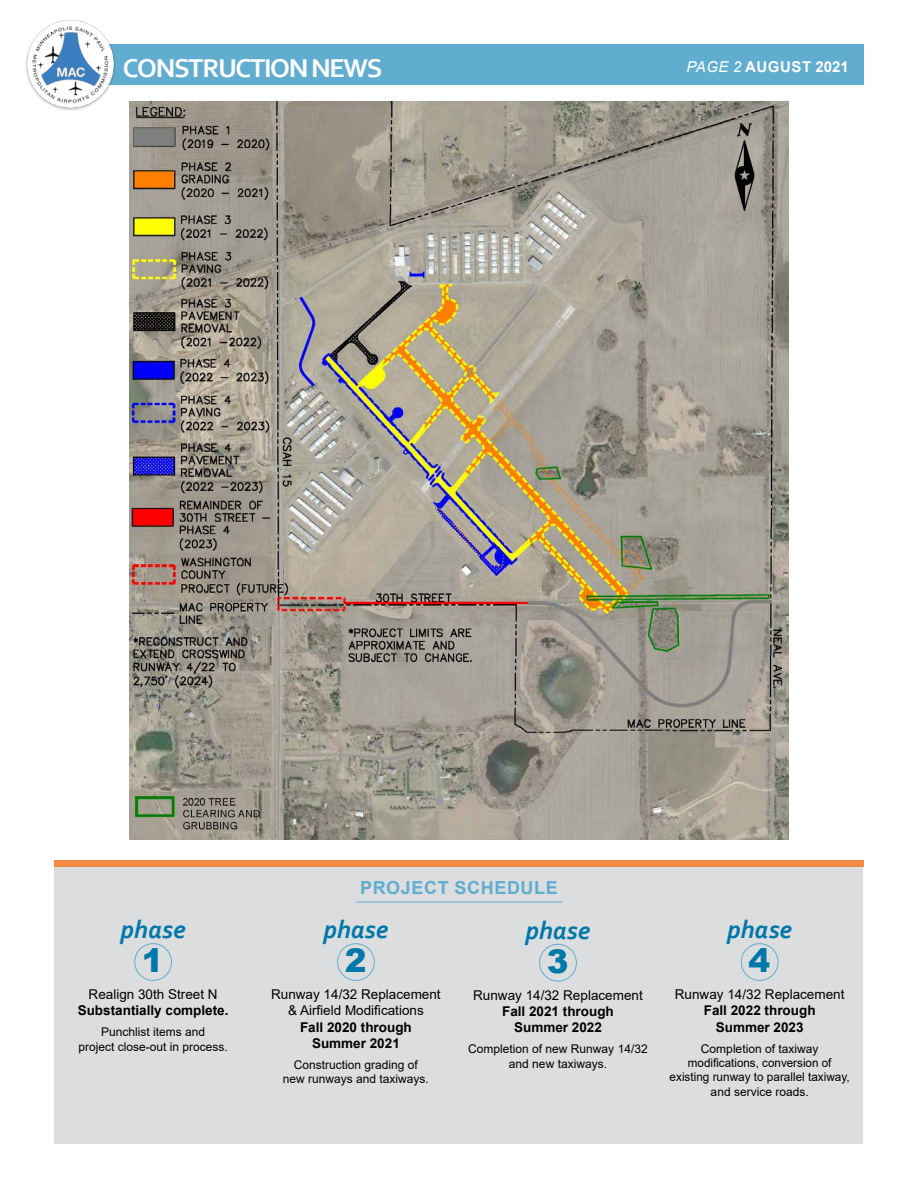
<style>
.page{position:relative;width:918px;height:1188px;background:#fff}
.page>*{position:absolute;margin:0;border:0;box-sizing:border-box;transform-origin:0 0}
.t1{font:900 32.55px "Arial";color:#0078a9}
.t2{font:700 27px "Corbel";letter-spacing:-.05em;color:#fff}
.t3{font:italic 700 26.1px "Corbel";color:#0078a9}
.t4{font:700 18px "Arial";letter-spacing:.035em;color:#61adcf}
.t5{font:700 15px "Arial";letter-spacing:.035em;color:#fff}
.t6{font:13.5px/16.2px "Arial";color:#000;text-align:center}
.t7{font:700 13.5px/16.2px "Arial";color:#000;text-align:center}
.t8{font:12px/14.4px "Arial";color:#000;text-align:center}
.s1{font-weight:400;font-style:italic}
</style>
<div class="page">
<img style="left:130px;top:101px;width:658px;height:739px">
<div style="left:54px;top:45px;width:810px;height:40px;background:#61adcf"></div>
<img style="left:26px;top:20px;width:91px;height:90px">
<div style="left:54px;top:867px;width:809px;height:277px;background:#dcddde"></div>
<div style="left:54px;top:860px;width:810px;height:7px;background:#f58a45"></div>
<div style="left:134px;top:943px;width:38px;height:38px;border:1px solid #61adcf;border-radius:50%"></div>
<div style="left:337px;top:943px;width:38px;height:38px;border:1px solid #61adcf;border-radius:50%"></div>
<div style="left:539px;top:944px;width:38px;height:37px;border:1px solid #61adcf;border-radius:50%"></div>
<div style="left:741px;top:943px;width:37px;height:38px;border:1px solid #61adcf;border-radius:50%"></div>
<hr style="left:356px;top:902px;width:207px;height:1px;background:#61adcf">
<h2 class="t2" style="left:123px;top:51px;width:261px">CONSTRUCTION NEWS</h2>
<p class="t5" style="left:686px;top:56px;width:164px"><span class="s1">PAGE 2</span> AUGUST 2021</p>
<h3 class="t3" style="left:121px;top:913px;width:66px">phase</h3>
<h1 class="t1" style="left:142px;top:937px;width:23px">1</h1>
<p class="t6" style="left:89px;top:986px;width:131px">Realign 30th Street N</p>
<p class="t7" style="left:78px;top:1003px;width:152px">Substantially complete.</p>
<p class="t8" style="left:78px;top:1025px;width:151px">Punchlist items and<br>project close-out in process.</p>
<h3 class="t4" style="left:360px;top:875px;width:199px">PROJECT SCHEDULE</h3>
<h3 class="t3" style="left:323px;top:913px;width:66px">phase</h3>
<h1 class="t1" style="left:345px;top:937px;width:23px">2</h1>
<p class="t6" style="left:271px;top:986px;width:171px">Runway 14/32 Replacement &amp; Airfield Modifications</p>
<p class="t7" style="left:300px;top:1019px;width:113px">Fall 2020 through<br>Summer 2021</p>
<p class="t8" style="left:283px;top:1057px;width:148px">Construction grading of new runways and taxiways.</p>
<h3 class="t3" style="left:526px;top:914px;width:66px">phase</h3>
<h1 class="t1" style="left:547px;top:938px;width:23px">3</h1>
<p class="t6" style="left:473px;top:987px;width:171px">Runway 14/32 Replacement</p>
<p class="t7" style="left:502px;top:1003px;width:113px">Fall 2021 through<br>Summer 2022</p>
<p class="t8" style="left:468px;top:1042px;width:181px">Completion of new Runway 14/32 and new taxiways.</p>
<h3 class="t3" style="left:727px;top:913px;width:66px">phase</h3>
<h1 class="t1" style="left:748px;top:937px;width:23px">4</h1>
<p class="t6" style="left:675px;top:986px;width:171px">Runway 14/32 Replacement</p>
<p class="t7" style="left:704px;top:1003px;width:113px">Fall 2022 through<br>Summer 2023</p>
<p class="t8" style="left:670px;top:1041px;width:182px">Completion of taxiway modifications, conversion of existing runway to parallel taxiway, and service roads.</p>
</div>
